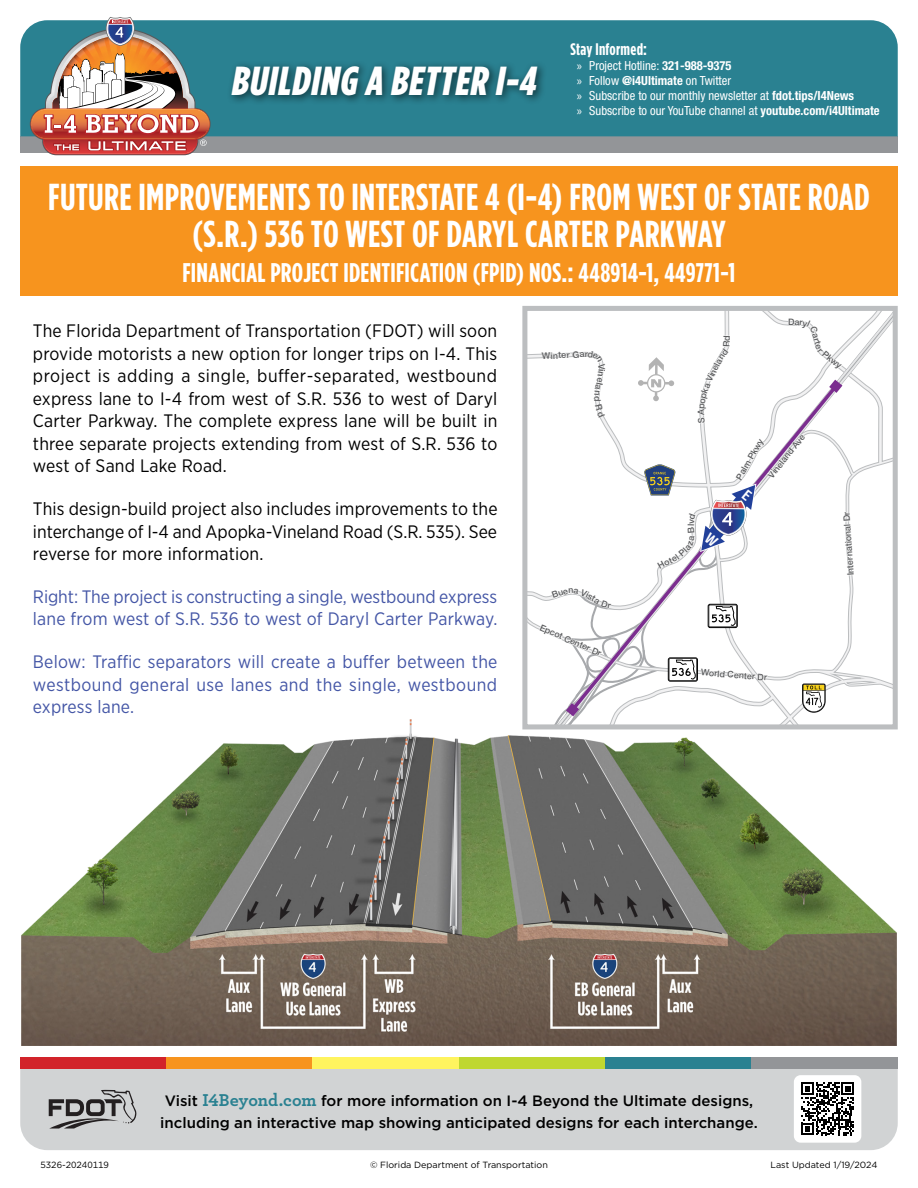
<style>
.page{position:relative;width:918px;height:1188px;background:#fff}
.page>*{position:absolute;margin:0;border:0;box-sizing:border-box;transform-origin:0 0}
.t1{font:italic 900 40.5px "Gotham Condensed";color:#fff}
.Alert_Header{font:700 37.5px/37.5px "Gotham Condensed";letter-spacing:.01em;color:#fff;text-align:center}
.Alert_Header-2{font:700 27px "Gotham Condensed";letter-spacing:.01em;color:#fff}
.body_content{font:18px/22.5px "Gotham Narrow";letter-spacing:.005em;color:#000;text-align:justify}
.body_content-2{font:18px/22.5px "Gotham Narrow";color:#4456a6}
.t2{font:700 16.8px "Gotham Condensed";letter-spacing:.015em;color:#fff}
.t3{font:500 15px/21.8px "Gotham";color:#000}
.t4{font:condensed 12.6px/15px "Helvetica Neue LT Std";color:#fff}
.t5{font:9px "Gotham";color:#000}
.t6{font:500 8.85px "Helvetica Neue LT Std";color:#58595b}
.s1{font-family:"Myriad Pro";font-stretch:normal}
.s2{font-weight:700}
.s3{font-family:"Archer";font-weight:700;font-size:18px;color:#2a8191}
</style>
<div class="page">
<div style="left:20px;top:1069px;width:878px;height:81px;background:#d1d3d4"></div>
<div style="left:20px;top:136px;width:878px;height:17px;background:#939598"></div>
<div style="left:20px;top:1057px;width:146px;height:12px;background:#d2232a"></div>
<div style="left:166px;top:1057px;width:147px;height:12px;background:#f7941e"></div>
<div style="left:313px;top:1057px;width:146px;height:12px;background:#fff45f"></div>
<div style="left:459px;top:1057px;width:146px;height:12px;background:#bfd730"></div>
<div style="left:605px;top:1057px;width:147px;height:12px;background:#2a8191"></div>
<div style="left:752px;top:1057px;width:146px;height:12px;background:#939598"></div>
<div style="left:20px;top:20px;width:878px;height:116px;background:#2a8191"></div>
<svg style="left:30px;top:17px;width:181px;height:138px"></svg>
<div style="left:227px;top:60px;width:321px;height:45px;background:#000;opacity:.6"></div>
<svg style="left:49px;top:1090px;width:87px;height:39px;background:#9c9c9d"></svg>
<div style="left:794px;top:1075px;width:67px;height:68px;background:#fff;border-radius:7px"></div>
<svg style="left:801px;top:1082px;width:53px;height:53px"></svg>
<svg style="left:855px;top:312px;width:37px;height:377px"></svg>
<div style="left:522px;top:306px;width:376px;height:423px;border:5px solid #bcbec0"></div>
<div style="left:20px;top:166px;width:878px;height:130px;background:#f7941e"></div>
<img style="left:21px;top:719px;width:876px;height:326px">
<svg style="left:525px;top:308px;width:330px;height:419px"></svg>
<h1 class="t1" style="left:231px;top:56px;width:314px">BUILDING A BETTER I-4</h1>
<p class="t2" style="left:570px;top:39px;width:78px">Stay Informed:</p>
<p class="t4" style="left:577px;top:58px;width:305px"><span class="s1">»</span> Project Hotline: <span class="s2">321-988-9375<br></span><span class="s1">»</span> Follow <span class="s2">@i4Ultimate</span> on Twitter<br><span class="s1">»</span> Subscribe to our monthly newsletter at <span class="s2">fdot.tips/I4News<br></span><span class="s1">»</span> Subscribe to our YouTube channel at <span class="s2">youtube.com/i4Ultimate</span></p>
<p class="Alert_Header" style="left:48px;top:178px;width:823px">FUTURE IMPROVEMENTS TO INTERSTATE 4 (I-4) FROM WEST OF STATE ROAD (S.R.) 536 TO WEST OF DARYL CARTER PARKWAY</p>
<p class="Alert_Header-2" style="left:183px;top:257px;width:554px">FINANCIAL PROJECT IDENTIFICATION (FPID) NOS.: 448914-1, 449771-1</p>
<p class="body_content" style="left:33px;top:319px;width:466px">The Florida Department of Transportation (FDOT) will soon provide motorists a new option for longer trips on I-4. This project is adding a single, buffer-separated, westbound express lane to I-4 from west of S.R. 536 to west of Daryl Carter Parkway. The complete express lane will be built in three separate projects extending from west of S.R. 536 to west of Sand Lake Road.</p>
<p class="body_content" style="left:33px;top:497px;width:466px">This design-build project also includes improvements to the interchange of I-4 and Apopka-Vineland Road (S.R. 535). See reverse for more information.</p>
<p class="body_content-2" style="left:33px;top:585px;width:466px">Right: The project is constructing a single, westbound express lane from west of S.R. 536 to west of Daryl Carter Parkway.</p>
<p class="body_content-2" style="left:33px;top:650px;width:466px;text-align:justify">Below: Traffic separators will create a buffer between the westbound general use lanes and the single, westbound express lane.</p>
<p class="t6" style="left:542px;top:351px;width:29px;rotate:-3deg">Winter</p>
<p class="t6" style="left:585px;top:348px;width:5px">r</p>
<p class="t6" style="left:603px;top:396px;width:7px;rotate:90deg">d</p>
<p class="t6" style="left:734px;top:476px;width:47px;rotate:-60deg">Palm Pkwy</p>
<p class="t6" style="left:766px;top:473px;width:55px;rotate:-51deg">Vineland Ave</p>
<p class="t6" style="left:846px;top:576px;width:65px;rotate:-94deg">International Dr</p>
<p class="t6" style="left:542px;top:622px;width:68px;rotate:23deg">Epcot Center Dr</p>
<p class="t6" style="left:701px;top:667px;width:68px;rotate:5deg">World Center Dr</p>
<p class="t3" style="left:160px;top:1090px;width:599px">Visit <span class="s3">I4Beyond.com</span> for more information on I-4 Beyond the Ultimate designs, including an interactive map showing anticipated designs for each interchange.</p>
<p class="t5" style="left:40px;top:1159px;width:70px">5326-20240119</p>
<p class="t5" style="left:771px;top:1159px;width:108px">Last Updated 1/19/2024</p>
<p class="t5" style="left:370px;top:1159px;width:179px">© Florida Department of Transportation</p>
</div>
